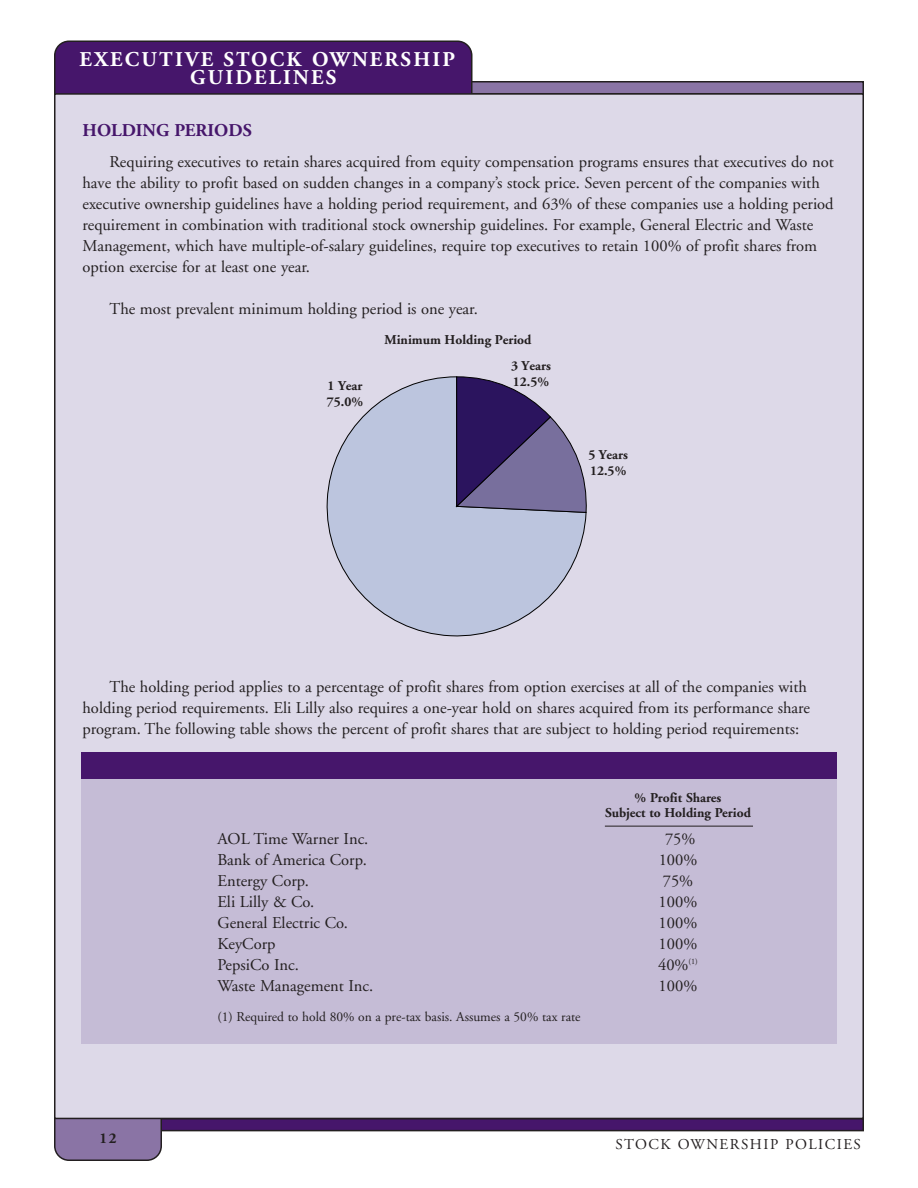
<style>
.page{position:relative;width:918px;height:1188px;background:#fff}
.page>*{position:absolute;margin:0;border:0;box-sizing:border-box;transform-origin:0 0}
.t1{font:700 21px/18px "Adobe Garamond";letter-spacing:.105em;color:#fff;text-align:center}
.t2{font:700 18px "Adobe Garamond";color:#46166b}
.t3{font:16.5px/21px "Adobe Garamond";color:#231f20}
.t4{font:15px "Adobe Garamond";letter-spacing:.1em;color:#231f20}
.t5{font:700 15px "Adobe Garamond";color:#231f20}
.t6{font:700 13.5px/16.2px "Adobe Garamond";color:#231f20}
.t7{font:13.5px "Adobe Garamond";color:#231f20}
</style>
<div class="page">
<div style="left:55px;top:82px;width:808px;height:12px;background:#8a74a5"></div>
<div style="left:54px;top:81px;width:810px;height:13px;border:2px solid #231f20"></div>
<div style="left:54px;top:40px;width:418px;height:53px;background:#46166b"></div>
<div style="left:55px;top:1119px;width:808px;height:12px;background:#46166b"></div>
<div style="left:54px;top:1118px;width:810px;height:13px;border:2px solid #231f20"></div>
<svg style="left:54px;top:1119px;width:108px;height:42px;background:#85719e"></svg>
<div style="left:55px;top:94px;width:808px;height:1024px;background:#ddd9e8"></div>
<div style="left:81px;top:752px;width:756px;height:292px;background:#c5bcd6"></div>
<div style="left:81px;top:752px;width:756px;height:27px;background:#46166b"></div>
<hr style="left:605px;top:826px;width:148px;height:1px;background:#231f20">
<svg style="left:326px;top:376px;width:261px;height:261px;fill:#bcc5de"></svg>
<svg style="left:456px;top:376px;width:131px;height:137px"></svg>
<p class="t1" style="left:80px;top:53px;width:377px">EXECUTIVE STOCK OWNERSHIP<br>GUIDELINES</p>
<p class="t2" style="left:82px;top:123px;width:171px">HOLDING PERIODS</p>
<p class="t3" style="left:82px;top:153px;width:753px;text-indent:27px">Requiring executives to retain shares acquired from equity compensation programs ensures that executives do not have the ability to profit based on sudden changes in a company’s stock price. Seven percent of the companies with executive ownership guidelines have a holding period requirement, and 63% of these companies use a holding period requirement in combination with traditional stock ownership guidelines. For example, General Electric and Waste Management, which have multiple-of-salary guidelines, require top executives to retain 100% of profit shares from option exercise for at least one year.</p>
<p class="t3" style="left:110px;top:300px;width:370px">The most prevalent minimum holding period is one year.</p>
<p class="t6" style="left:327px;top:379px;width:38px">1 Year<br>75.0%</p>
<p class="t6" style="left:385px;top:333px;width:149px">Minimum Holding Period</p>
<p class="t6" style="left:511px;top:359px;width:41px">3 Years<br>12.5%</p>
<p class="t6" style="left:588px;top:447px;width:41px">5 Years<br>12.5%</p>
<p class="t3" style="left:82px;top:678px;width:729px;text-indent:27px">The holding period applies to a percentage of profit shares from option exercises at all of the companies with holding period requirements. Eli Lilly also requires a one-year hold on shares acquired from its performance share program. The following table shows the percent of profit shares that are subject to holding period requirements:</p>
<p class="t6" style="left:605px;top:791px;width:147px;line-height:15px;text-align:center">% Profit Shares<br>Subject to Holding Period</p>
<p class="t5" style="left:99px;top:1133px;width:19px">12</p>
<p class="t3" style="left:218px;top:829px;width:152px">AOL Time Warner Inc.</p>
<p class="t3" style="left:665px;top:829px;width:32px">75%</p>
<p class="t3" style="left:218px;top:850px;width:151px">Bank of America Corp.</p>
<p class="t3" style="left:659px;top:850px;width:40px">100%</p>
<p class="t3" style="left:218px;top:871px;width:93px">Entergy Corp.</p>
<p class="t3" style="left:663px;top:871px;width:32px">75%</p>
<p class="t3" style="left:218px;top:892px;width:98px">Eli Lilly &amp; Co.</p>
<p class="t3" style="left:659px;top:892px;width:40px">100%</p>
<p class="t3" style="left:218px;top:913px;width:132px">General Electric Co.</p>
<p class="t3" style="left:659px;top:913px;width:40px">100%</p>
<p class="t3" style="left:218px;top:934px;width:60px">KeyCorp</p>
<p class="t3" style="left:659px;top:934px;width:40px">100%</p>
<p class="t3" style="left:218px;top:955px;width:83px">PepsiCo Inc.</p>
<p class="t3" style="left:658px;top:955px;width:41px">40%<sup>(1)</sup></p>
<p class="t3" style="left:218px;top:976px;width:157px">Waste Management Inc.</p>
<p class="t3" style="left:659px;top:976px;width:40px">100%</p>
<p class="t7" style="left:218px;top:1011px;width:365px">(1) Required to hold 80% on a pre-tax basis. Assumes a 50% tax rate</p>
<p class="t4" style="left:615px;top:1138px;width:247px">STOCK OWNERSHIP POLICIES</p>
</div>
